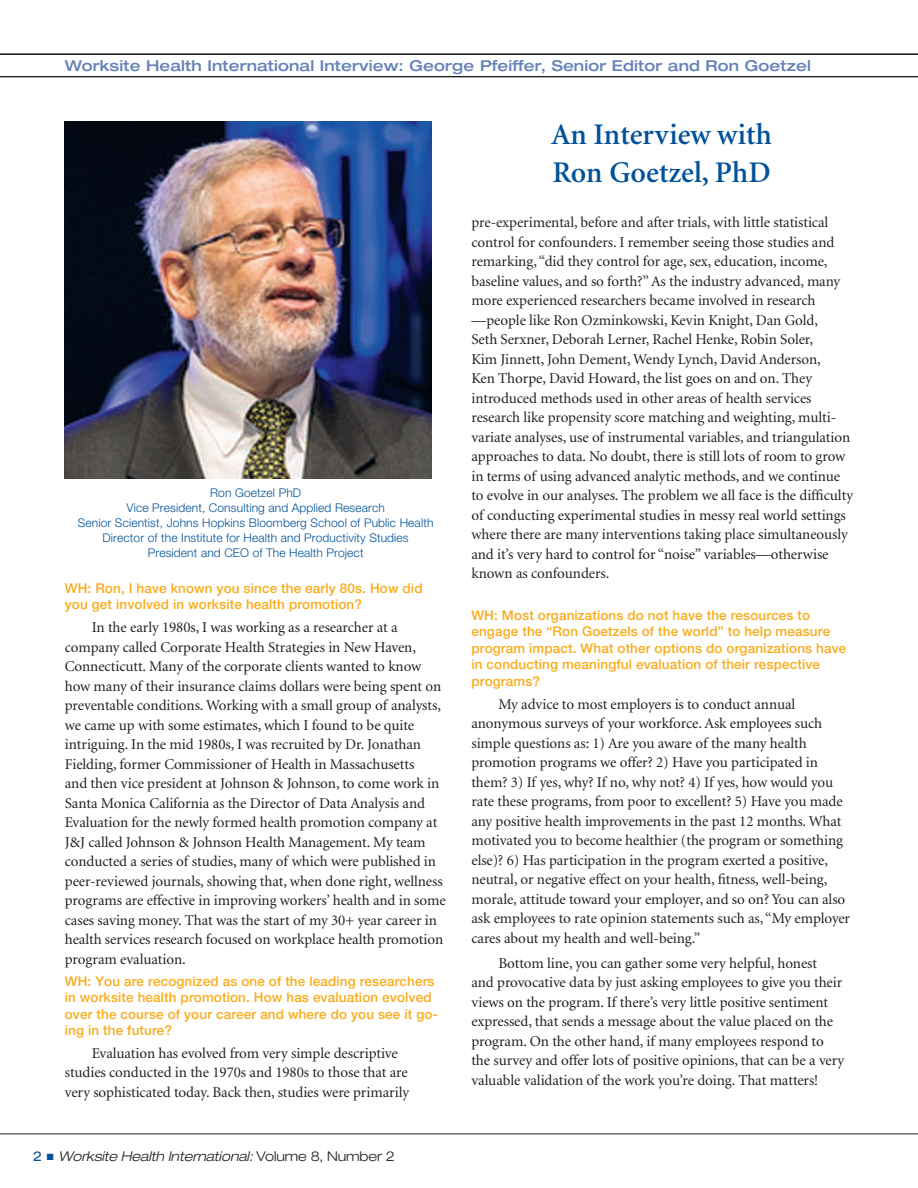
<style>
.page{position:relative;width:918px;height:1188px;background:#fff}
.page>*{position:absolute;margin:0;border:0;box-sizing:border-box;transform-origin:0 0}
.t1{font:600 30px/37.5px "Minion";color:#01529a}
.t2{font:15px/19.5px "Minion";letter-spacing:-.005em;color:#231f20}
.t3{font:500 expanded 15px "Helvetica Neue";letter-spacing:.01em;color:#6582ba}
.t4{font:500 13.5px/16.5px "Helvetica Neue";letter-spacing:.01em;color:#faab1a}
.t5{font:italic 300 expanded 13.5px "Helvetica Neue";letter-spacing:-.005em;color:#231f20}
.t6{font:300 12px/15px "Helvetica Neue";letter-spacing:.01em;color:#01529a;text-align:center}
.s1{font-weight:400;font-style:normal;color:#01529a}
.s2{color:#01529a}
.s3{font-style:normal}
</style>
<div class="page">
<hr style="left:0;top:1134px;width:918px;height:1px;background:#231f20">
<hr style="left:0;top:54px;width:918px;height:1px;background:#231f20">
<hr style="left:0;top:76px;width:918px;height:1px;background:#231f20">
<img style="left:65px;top:122px;width:367px;height:357px">
<p class="t3" style="left:65px;top:57px;width:748px">Worksite Health International Interview: George Pfeiffer, Senior Editor and Ron Goetzel</p>
<p class="t6" style="left:78px;top:485px;width:357px">Ron Goetzel PhD<br>Vice President, Consulting and Applied Research<br>Senior Scientist, Johns Hopkins Bloomberg School of Public Health Director of the Institute for Health and Productivity Studies President and CEO of The Health Project</p>
<p class="t4" style="left:65px;top:580px;width:359px">WH: Ron, I have known you since the early 80s. How did you get involved in worksite health promotion?</p>
<p class="t2" style="left:65px;top:618px;width:382px;text-indent:27px">In the early 1980s, I was working as a researcher at a company called Corporate Health Strategies in New Haven, Connecticutt. Many of the corporate clients wanted to know how many of their insurance claims dollars were being spent on preventable conditions. Working with a small group of analysts, we came up with some estimates, which I found to be quite intriguing. In the mid 1980s, I was recruited by Dr. Jonathan Fielding, former Commissioner of Health in Massachusetts<br>and then vice president at Johnson &amp; Johnson, to come work in Santa Monica California as the Director of Data Analysis and Evaluation for the newly formed health promotion company at J&amp;J called Johnson &amp; Johnson Health Management. My team conducted a series of studies, many of which were published in peer-reviewed journals, showing that, when done right, wellness programs are effective in improving workers’ health and in some cases saving money. That was the start of my 30+ year career in health services research focused on workplace health promotion program evaluation.</p>
<p class="t4" style="left:65px;top:972px;width:375px">WH: You are recognized as one of the leading researchers in worksite health promotion. How has evaluation evolved over the course of your career and where do you see it go&shy;ing in the future?</p>
<p class="t2" style="left:65px;top:1044px;width:346px;text-indent:27px">Evaluation has evolved from very simple descriptive studies conducted in the 1970s and 1980s to those that are very sophisticated today. Back then, studies were primarily</p>
<p class="t5" style="left:33px;top:1148px;width:363px"><span class="s1">2</span> <span class="s2">■</span> Worksite Health International: <span class="s3">Volume 8, Number 2</span></p>
<h2 class="t1" style="left:551px;top:117px;width:222px">An Interview with<br>Ron Goetzel, PhD</h2>
<p class="t2" style="left:471px;top:213px;width:383px">pre-experimental, before and after trials, with little statistical control for confounders. I remember seeing those studies and remarking, “did they control for age, sex, education, income, baseline values, and so forth?” As the industry advanced, many more experienced researchers became involved in research —people like Ron Ozminkowski, Kevin Knight, Dan Gold,<br>Seth Serxner, Deborah Lerner, Rachel Henke, Robin Soler,<br>Kim Jinnett, John Dement, Wendy Lynch, David Anderson,<br>Ken Thorpe, David Howard, the list goes on and on. They introduced methods used in other areas of health services research like propensity score matching and weighting, multi&shy;variate analyses, use of instrumental variables, and triangulation approaches to data. No doubt, there is still lots of room to grow in terms of using advanced analytic methods, and we continue to evolve in our analyses. The problem we all face is the difficulty of conducting experimental studies in messy real world settings where there are many interventions taking place simultaneously and it’s very hard to control for “noise” variables—otherwise known as confounders.</p>
<p class="t4" style="left:471px;top:607px;width:377px">WH: Most organizations do not have the resources to engage the “Ron Goetzels of the world” to help measure program impact. What other options do organizations have in conducting meaningful evaluation of their respective programs?</p>
<p class="t2" style="left:471px;top:695px;width:380px;text-indent:27px">My advice to most employers is to conduct annual anonymous surveys of your workforce. Ask employees such simple questions as: 1) Are you aware of the many health promotion programs we offer? 2) Have you participated in them? 3) If yes, why? If no, why not? 4) If yes, how would you rate these programs, from poor to excellent? 5) Have you made any positive health improvements in the past 12 months. What motivated you to become healthier (the program or something else)? 6) Has participation in the program exerted a positive, neutral, or negative effect on your health, fitness, well-being, morale, attitude toward your employer, and so on? You can also ask employees to rate opinion statements such as, “My employer cares about my health and well-being.”</p>
<p class="t2" style="left:471px;top:954px;width:374px;text-indent:27px">Bottom line, you can gather some very helpful, honest<br>and provocative data by just asking employees to give you their views on the program. If there’s very little positive sentiment expressed, that sends a message about the value placed on the program. On the other hand, if many employees respond to the survey and offer lots of positive opinions, that can be a very valuable validation of the work you’re doing. That matters!</p>
</div>
